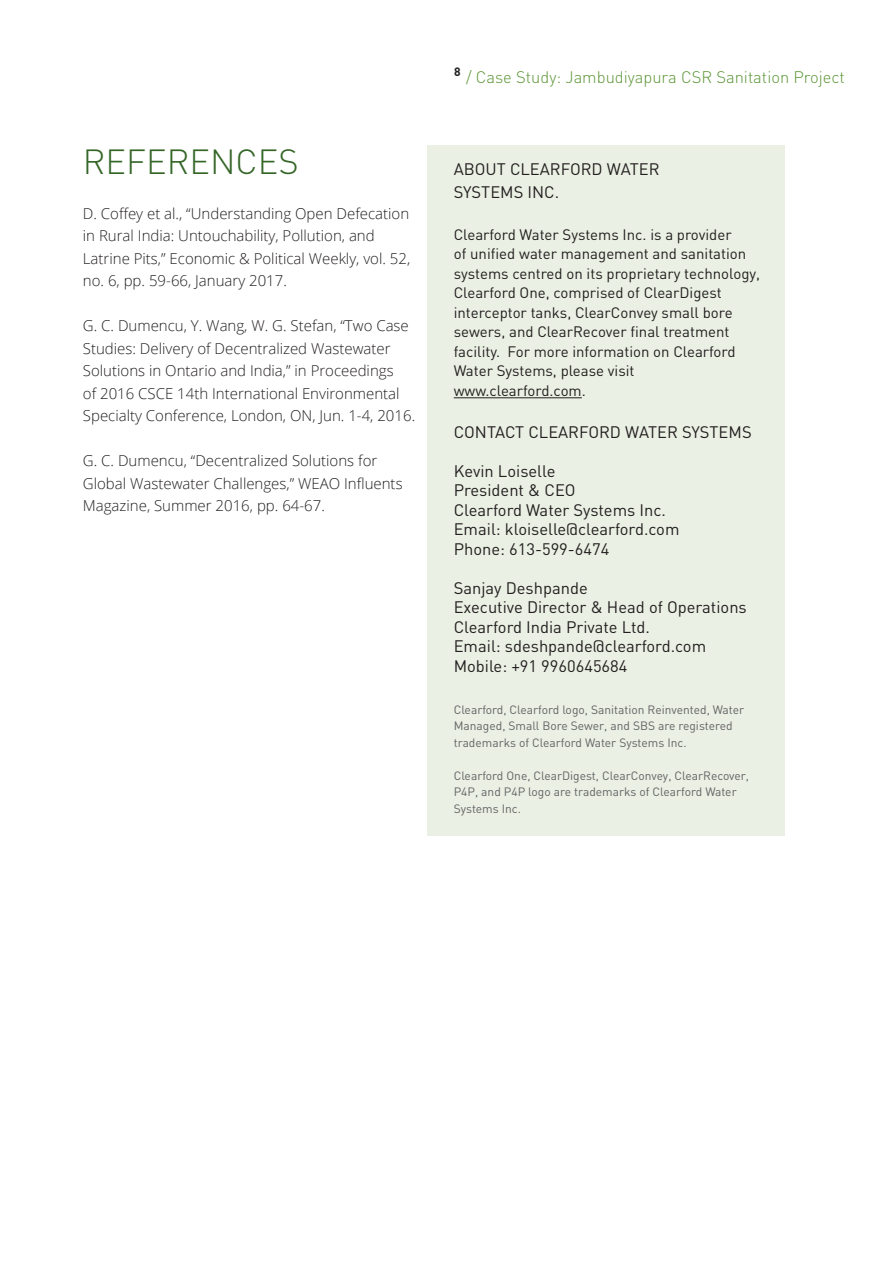
<style>
.page{position:relative;width:893px;height:1263px;background:#fff}
.page>*{position:absolute;margin:0;border:0;box-sizing:border-box;transform-origin:0 0}
.t1{font:300 34.5px "DIN";color:#356628}
.t2{font:16.5px "DIN";color:#231f20}
.t3{font:300 16.5px "DIN Pro";color:#5c9536}
.t4{font:300 15px/22.5px "Open Sans";color:#231f20}
.t5{font:15px/19.5px "DIN";color:#231f20}
.t6{font:12px/16.5px "DIN";color:#636366}
.t7{font:700 12px "DIN";color:#231f20}
</style>
<div class="page">
<div style="left:428px;top:145px;width:357px;height:691px;background:#eaf0e3"></div>
<hr style="left:454px;top:397px;width:128px;height:1px;background:#231f20">
<p class="t1" style="left:83px;top:140px;width:217px">REFERENCES</p>
<p class="t4" style="left:83px;top:201px;width:329px">D. Coffey et al., “Understanding Open Defecation in Rural India: Untouchability, Pollution, and Latrine Pits,” Economic &amp; Political Weekly, vol. 52, no. 6, pp. 59-66, January 2017.</p>
<p class="t4" style="left:83px;top:314px;width:334px">G. C. Dumencu, Y. Wang, W. G. Stefan, “Two Case Studies: Delivery of Decentralized Wastewater Solutions in Ontario and India,” in Proceedings<br>of 2016 CSCE 14th International Environmental Specialty Conference, London, ON, Jun. 1-4, 2016.</p>
<p class="t4" style="left:83px;top:449px;width:321px">G. C. Dumencu, “Decentralized Solutions for<br>Global Wastewater Challenges,” WEAO Influents<br>Magazine, Summer 2016, pp. 64-67.</p>
<p class="t7" style="left:454px;top:64px;width:8px">8</p>
<p class="t3" style="left:466px;top:66px;width:380px">/ Case Study: Jambudiyapura CSR Sanitation Project</p>
<p class="t2" style="left:454px;top:159px;width:207px">ABOUT CLEARFORD WATER</p>
<p class="t2" style="left:454px;top:181px;width:107px">SYSTEMS INC.</p>
<p class="t5" style="left:454px;top:224px;width:308px">Clearford Water Systems Inc. is a provider<br>of unified water management and sanitation systems centred on its proprietary technology, Clearford One, comprised of ClearDigest interceptor tanks, ClearConvey small bore sewers, and ClearRecover final treatment facility. For more information on Clearford Water Systems, please visit</p>
<p class="t5" style="left:454px;top:380px;width:134px">www.clearford.com.</p>
<p class="t2" style="left:454px;top:421px;width:299px">CONTACT CLEARFORD WATER SYSTEMS</p>
<p class="t2" style="left:454px;top:460px;width:103px">Kevin Loiselle</p>
<p class="t2" style="left:454px;top:480px;width:123px">President &amp; CEO</p>
<p class="t2" style="left:454px;top:499px;width:214px">Clearford Water Systems Inc.</p>
<p class="t2" style="left:454px;top:519px;width:227px">Email: kloiselle@clearford.com</p>
<p class="t2" style="left:454px;top:538px;width:157px">Phone: 613-599-6474</p>
<p class="t2" style="left:454px;top:577px;width:135px">Sanjay Deshpande</p>
<p class="t2" style="left:454px;top:597px;width:295px">Executive Director &amp; Head of Operations</p>
<p class="t2" style="left:454px;top:616px;width:198px">Clearford India Private Ltd.</p>
<p class="t2" style="left:454px;top:636px;width:254px">Email: sdeshpande@clearford.com</p>
<p class="t2" style="left:454px;top:655px;width:175px">Mobile: +91 9960645684</p>
<p class="t6" style="left:454px;top:701px;width:292px">Clearford, Clearford logo, Sanitation Reinvented, Water<br>Managed, Small Bore Sewer, and SBS are registered trademarks of Clearford Water Systems Inc.</p>
<p class="t6" style="left:454px;top:767px;width:297px">Clearford One, ClearDigest, ClearConvey, ClearRecover,<br>P4P, and P4P logo are trademarks of Clearford Water<br>Systems Inc.</p>
</div>
